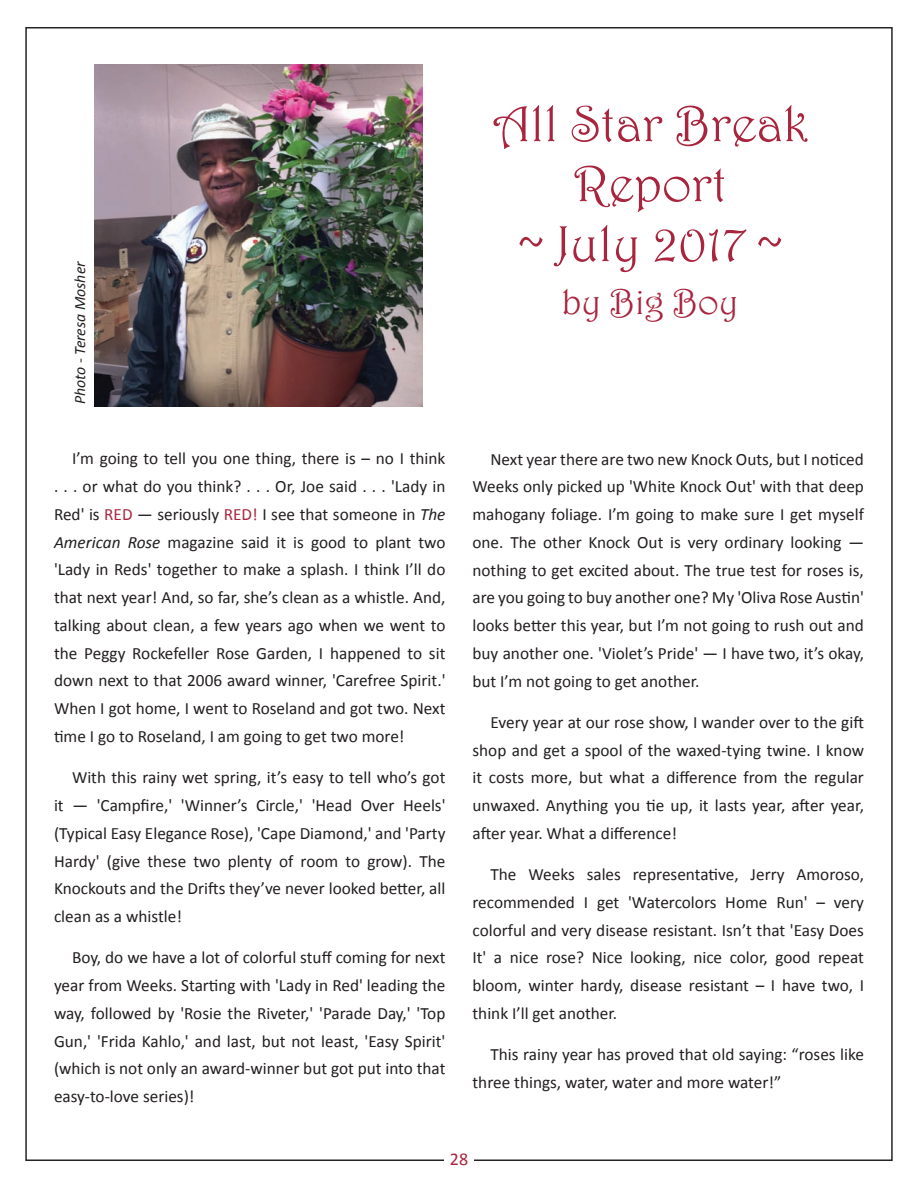
<style>
.page{position:relative;width:918px;height:1188px;background:#fff}
.page>*{position:absolute;margin:0;border:0;box-sizing:border-box;transform-origin:0 0}
.t1{font:51px/60px "Harrington";color:#a9253e;text-align:center}
.t2{font:36px "Harrington";color:#a9253e}
.t3{font:18px "Calibri";color:#a9253e}
.t4{font:17.25px/27.8px "Calibri";color:#231f20;text-align:justify}
.t5{font:italic 15.75px "Calibri";color:#231f20}
.s1{color:#a9253e}
.s2{font-style:italic}
</style>
<div class="page">
<img style="left:95px;top:65px;width:328px;height:341px">
<p class="t5" style="left:69px;top:404px;width:145px;rotate:-90deg">Photo - Teresa Mosher</p>
<p class="t4" style="left:54px;top:445px;width:393px;text-indent:18px">I’m going to tell you one thing, there is – no I think . . . or what do you think? . . . Or, Joe said . . . 'Lady in Red' is <span class="s1">RED</span> — seriously <span class="s1">RED!</span> I see that someone in <span class="s2">The American Rose</span> magazine said it is good to plant two 'Lady in Reds' together to make a splash. I think I’ll do that next year! And, so far, she’s clean as a whistle. And, talking about clean, a few years ago when we went to the Peggy Rockefeller Rose Garden, I happened to sit down next to that 2006 award winner, 'Carefree Spirit.' When I got home, I went to Roseland and got two. Next time I go to Roseland, I am going to get two more!</p>
<p class="t4" style="left:54px;top:764px;width:393px;text-indent:18px">With this rainy wet spring, it’s easy to tell who’s got it — 'Campfire,' 'Winner’s Circle,' 'Head Over Heels' (Typical Easy Elegance Rose), 'Cape Diamond,' and 'Party Hardy' (give these two plenty of room to grow). The Knockouts and the Drifts they’ve never looked better, all clean as a whistle!</p>
<p class="t4" style="left:54px;top:944px;width:393px;text-indent:18px">Boy, do we have a lot of colorful stuff coming for next year from Weeks. Starting with 'Lady in Red' leading the way, followed by 'Rosie the Riveter,' 'Parade Day,' 'Top Gun,' 'Frida Kahlo,' and last, but not least, 'Easy Spirit' (which is not only an award-winner but got put into that easy-to-love series)!</p>
<h1 class="t1" style="left:492px;top:93px;width:317px">All Star Break<br>Report<br>~ July 2017 ~</h1>
<h2 class="t2" style="left:562px;top:280px;width:178px">by Big Boy</h2>
<p class="t4" style="left:473px;top:445px;width:393px;text-indent:18px">Next year there are two new Knock Outs, but I noticed Weeks only picked up 'White Knock Out' with that deep mahogany foliage. I’m going to make sure I get myself one. The other Knock Out is very ordinary looking — nothing to get excited about. The true test for roses is, are you going to buy another one? My 'Oliva Rose Austin' looks better this year, but I’m not going to rush out and buy another one. 'Violet’s Pride' — I have two, it’s okay, but I’m not going to get another.</p>
<p class="t4" style="left:473px;top:708px;width:393px;text-indent:18px">Every year at our rose show, I wander over to the gift shop and get a spool of the waxed-tying twine. I know it costs more, but what a difference from the regular unwaxed. Anything you tie up, it lasts year, after year, after year. What a difference!</p>
<p class="t4" style="left:473px;top:861px;width:393px;text-indent:18px">The Weeks sales representative, Jerry Amoroso, recommended I get 'Watercolors Home Run' – very colorful and very disease resistant. Isn’t that 'Easy Does It' a nice rose? Nice looking, nice color, good repeat bloom, winter hardy, disease resistant – I have two, I think I’ll get another.</p>
<p class="t4" style="left:473px;top:1041px;width:393px;text-indent:18px">This rainy year has proved that old saying: “roses like three things, water, water and more water!”</p>
<p class="t3" style="left:450px;top:1147px;width:20px">28</p>
</div>
